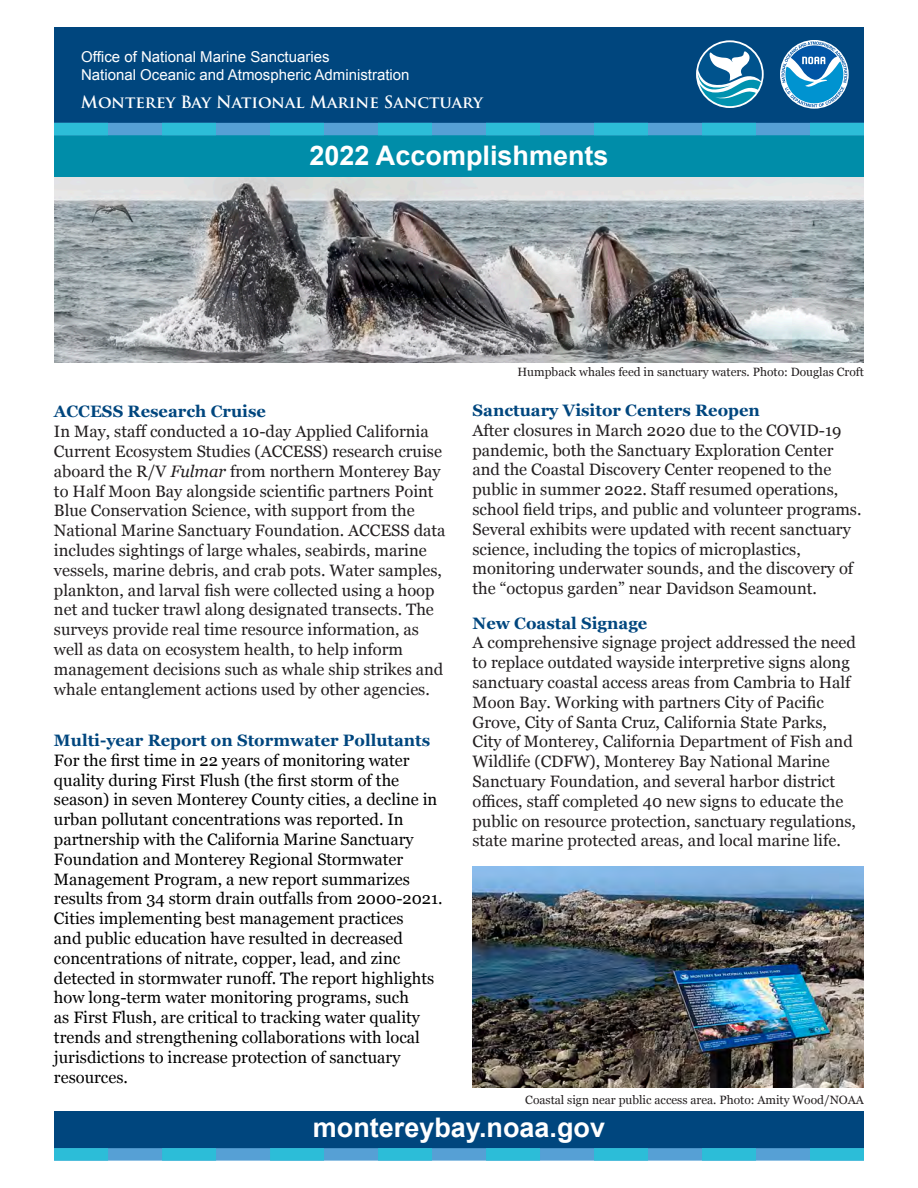
<style>
.page{position:relative;width:918px;height:1188px;background:#fff}
.page>*{position:absolute;margin:0;border:0;box-sizing:border-box;transform-origin:0 0}
.t1{font:700 27px "Arial";color:#fff}
.t2{font:16.5px/19.8px "Georgia";color:#231f20}
.t3{font:16.5px/19.8px "Georgia";color:#000}
.t4{font:700 16.5px "Georgia";color:#00467e}
.t5{font:700 16.5px "Trajan Pro";color:#fff}
.t6{font:15px "Arial";color:#fff}
.t7{font:12px "Georgia";color:#231f20}
.s1{font-style:italic}
.s2{font-weight:700;color:#00467e}
</style>
<div class="page">
<div style="left:54px;top:1112px;width:810px;height:40px;background:#00467e"></div>
<img style="left:54px;top:177px;width:810px;height:186px">
<div style="left:54px;top:123px;width:810px;height:54px;background:#008da9"></div>
<div style="left:54px;top:27px;width:810px;height:100px;background:#00467e"></div>
<svg style="left:54px;top:123px;width:810px;height:12px;background:#3fafd6"></svg>
<svg style="left:780px;top:40px;width:69px;height:69px"></svg>
<svg style="left:782px;top:42px;width:65px;height:65px;background:#4a96c5"></svg>
<svg style="left:696px;top:40px;width:68px;height:68px"></svg>
<svg style="left:698px;top:42px;width:64px;height:64px"></svg>
<img style="left:472px;top:867px;width:392px;height:221px">
<svg style="left:54px;top:1148px;width:810px;height:13px;background:#42afd6"></svg>
<p class="t6" style="left:81px;top:47px;width:250px">Office of National Marine Sanctuaries</p>
<p class="t6" style="left:81px;top:65px;width:330px">National Oceanic and Atmospheric Administration</p>
<p class="t5" style="left:81px;top:92px;width:404px">Monterey Bay National Marine Sanctuary</p>
<p class="t1" style="left:309px;top:138px;width:301px">2022 Accomplishments</p>
<p class="t4" style="left:54px;top:399px;width:213px">ACCESS Research Cruise</p>
<p class="t2" style="left:54px;top:421px;width:393px">In May, staff conducted a 10-day Applied California Current Ecosystem Studies (ACCESS) research cruise aboard the R/V <span class="s1">Fulmar</span> from northern Monterey Bay to Half Moon Bay alongside scientific partners Point Blue Conservation Science, with support from the National Marine Sanctuary Foundation. ACCESS data includes sightings of large whales, seabirds, marine vessels, marine debris, and crab pots. Water samples, plankton, and larval fish were collected using a hoop net and tucker trawl along designated transects. The surveys provide real time resource information, as well as data on ecosystem health, to help inform management decisions such as whale ship strikes and whale entanglement actions used by other agencies.</p>
<p class="t4" style="left:54px;top:728px;width:378px">Multi-year Report on Stormwater Pollutants</p>
<p class="t3" style="left:54px;top:750px;width:390px">For the first time in 22 years of monitoring water quality during First Flush (the first storm of the season) in seven Monterey County cities, a decline in urban pollutant concentrations was reported. In partnership with the California Marine Sanctuary Foundation and Monterey Regional Stormwater Management Program, a new report summarizes results from 34 storm drain outfalls from 2000-2021.<br>Cities implementing best management practices<br>and public education have resulted in decreased concentrations of nitrate, copper, lead, and zinc detected in stormwater runoff. The report highlights how long-term water monitoring programs, such<br>as First Flush, are critical to tracking water quality trends and strengthening collaborations with local jurisdictions to increase protection of sanctuary resources.</p>
<p class="t7" style="left:518px;top:363px;width:348px">Humpback whales feed in sanctuary waters. Photo: Douglas Croft</p>
<p class="t2" style="left:472px;top:400px;width:391px"><span class="s2">Sanctuary Visitor Centers Reopen<br></span>After closures in March 2020 due to the COVID-19 pandemic, both the Sanctuary Exploration Center and the Coastal Discovery Center reopened to the public in summer 2022. Staff resumed operations, school field trips, and public and volunteer programs.<br>Several exhibits were updated with recent sanctuary science, including the topics of microplastics, monitoring underwater sounds, and the discovery of the “octopus garden” near Davidson Seamount.</p>
<p class="t4" style="left:472px;top:610px;width:176px">New Coastal Signage</p>
<p class="t2" style="left:472px;top:632px;width:385px">A comprehensive signage project addressed the need to replace outdated wayside interpretive signs along sanctuary coastal access areas from Cambria to Half Moon Bay. Working with partners City of Pacific Grove, City of Santa Cruz, California State Parks, City of Monterey, California Department of Fish and Wildlife (CDFW), Monterey Bay National Marine Sanctuary Foundation, and several harbor district offices, staff completed 40 new signs to educate the public on resource protection, sanctuary regulations, state marine protected areas, and local marine life.</p>
<p class="t7" style="left:525px;top:1091px;width:340px">Coastal sign near public access area. Photo: Amity Wood/NOAA</p>
<p class="t1" style="left:313px;top:1110px;width:294px">montereybay.noaa.gov</p>
</div>
